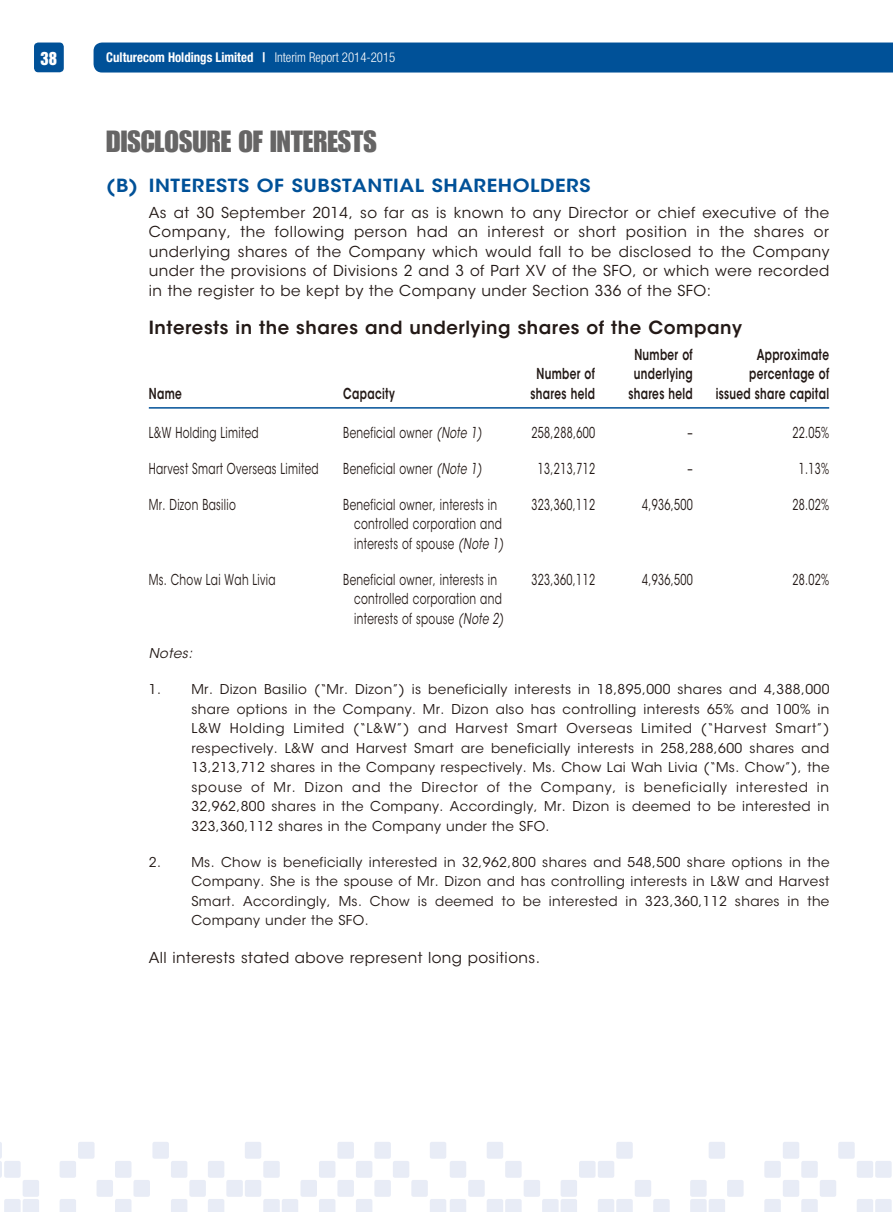
<style>
.page{position:relative;width:893px;height:1212px;background:#fff}
.page>*{position:absolute;margin:0;border:0;box-sizing:border-box;transform-origin:0 0}
.t1{font:30px "Impact LT Std";color:#666565}
.t2{font:600 18px "ITC Avant Garde Std";letter-spacing:.03em;color:#231916}
.t3{font:600 18px "ITC Avant Garde Std";letter-spacing:.03em;color:#005198;scale:1.1 1}
.t4{font:16.5px "Helvetica Inserat LT Std";color:#fff}
.t5{font:15px/19.5px "ITC Avant Garde Std";letter-spacing:.03em;color:#231916;text-align:justify}
.t6{font:15px/19.5px "ITC Avant Garde Std";letter-spacing:.03em;color:#231916;scale:.7 1}
.t7{font:600 15px "ITC Avant Garde Std";letter-spacing:.03em;color:#231916;scale:.7 1}
.t8{font:13.5px/19.5px "ITC Avant Garde Std";letter-spacing:.03em;color:#231916;text-align:justify}
.t9{font:700 condensed 13.5px "Helvetica Neue LT Std";color:#fff;scale:.95 1}
.t10{font:italic 13.5px "ITC Avant Garde Std";letter-spacing:.03em;color:#231916}
.s1{font-weight:300}
.s2{font-style:italic}
</style>
<div class="page">
<div style="left:34px;top:43px;width:30px;height:29px;background:#005198;border-radius:4px"></div>
<div style="left:94px;top:43px;width:799px;height:30px;background:#005198"></div>
<div style="left:4px;top:1161px;width:17px;height:17px;background:#e8ecf6;border-radius:2px"></div>
<div style="left:78px;top:1142px;width:17px;height:17px;background:#e8ecf6;border-radius:2px"></div>
<div style="left:23px;top:1180px;width:16px;height:17px;background:#e8ecf6;border-radius:2px"></div>
<svg style="left:4px;top:1199px;width:35px;height:13px"></svg>
<div style="left:97px;top:1180px;width:16px;height:17px;background:#e8ecf6;border-radius:2px"></div>
<div style="left:115px;top:1161px;width:16px;height:17px;background:#e8ecf6;border-radius:2px"></div>
<svg style="left:115px;top:1199px;width:16px;height:13px"></svg>
<div style="left:60px;top:1161px;width:16px;height:17px;background:#e8ecf6;border-radius:2px"></div>
<svg style="left:60px;top:1199px;width:16px;height:13px"></svg>
<svg style="left:0;top:1142px;width:2px;height:36px"></svg>
<div style="left:133px;top:1180px;width:17px;height:17px;background:#e8ecf6;border-radius:2px"></div>
<div style="left:820px;top:1180px;width:16px;height:17px;background:#e8ecf6;border-radius:2px"></div>
<div style="left:764px;top:1161px;width:17px;height:17px;background:#e8ecf6;border-radius:2px"></div>
<svg style="left:764px;top:1199px;width:17px;height:13px"></svg>
<div style="left:838px;top:1142px;width:17px;height:17px;background:#e8ecf6;border-radius:2px"></div>
<div style="left:783px;top:1180px;width:16px;height:17px;background:#e8ecf6;border-radius:2px"></div>
<div style="left:783px;top:1142px;width:16px;height:17px;background:#e8ecf6;border-radius:2px"></div>
<div style="left:857px;top:1161px;width:16px;height:17px;background:#e8ecf6;border-radius:2px"></div>
<div style="left:801px;top:1161px;width:17px;height:17px;background:#e8ecf6;border-radius:2px"></div>
<svg style="left:801px;top:1199px;width:17px;height:13px"></svg>
<div style="left:875px;top:1161px;width:17px;height:17px;background:#e8ecf6;border-radius:2px"></div>
<svg style="left:857px;top:1199px;width:35px;height:13px"></svg>
<div style="left:450px;top:1161px;width:16px;height:17px;background:#e8ecf6;border-radius:2px"></div>
<div style="left:152px;top:1142px;width:17px;height:17px;background:#e8ecf6;border-radius:2px"></div>
<div style="left:598px;top:1161px;width:16px;height:17px;background:#e8ecf6;border-radius:2px"></div>
<div style="left:300px;top:1180px;width:17px;height:17px;background:#e8ecf6;border-radius:2px"></div>
<div style="left:524px;top:1180px;width:16px;height:17px;background:#e8ecf6;border-radius:2px"></div>
<div style="left:226px;top:1180px;width:17px;height:17px;background:#e8ecf6;border-radius:2px"></div>
<div style="left:374px;top:1180px;width:17px;height:17px;background:#e8ecf6;border-radius:2px"></div>
<div style="left:374px;top:1142px;width:17px;height:17px;background:#e8ecf6;border-radius:2px"></div>
<div style="left:468px;top:1180px;width:17px;height:17px;background:#e8ecf6;border-radius:2px"></div>
<div style="left:171px;top:1161px;width:16px;height:17px;background:#e8ecf6;border-radius:2px"></div>
<svg style="left:171px;top:1199px;width:16px;height:13px"></svg>
<div style="left:616px;top:1142px;width:17px;height:17px;background:#e8ecf6;border-radius:2px"></div>
<svg style="left:598px;top:1199px;width:35px;height:13px"></svg>
<div style="left:319px;top:1161px;width:16px;height:17px;background:#e8ecf6;border-radius:2px"></div>
<svg style="left:319px;top:1199px;width:16px;height:13px"></svg>
<div style="left:245px;top:1180px;width:16px;height:17px;background:#e8ecf6;border-radius:2px"></div>
<div style="left:245px;top:1142px;width:16px;height:17px;background:#e8ecf6;border-radius:2px"></div>
<div style="left:690px;top:1180px;width:17px;height:17px;background:#e8ecf6;border-radius:2px"></div>
<div style="left:393px;top:1161px;width:16px;height:17px;background:#e8ecf6;border-radius:2px"></div>
<div style="left:487px;top:1142px;width:16px;height:17px;background:#e8ecf6;border-radius:2px"></div>
<div style="left:189px;top:1180px;width:17px;height:17px;background:#e8ecf6;border-radius:2px"></div>
<div style="left:635px;top:1180px;width:16px;height:17px;background:#e8ecf6;border-radius:2px"></div>
<div style="left:337px;top:1180px;width:17px;height:17px;background:#e8ecf6;border-radius:2px"></div>
<div style="left:337px;top:1142px;width:17px;height:17px;background:#e8ecf6;border-radius:2px"></div>
<div style="left:561px;top:1180px;width:16px;height:17px;background:#e8ecf6;border-radius:2px"></div>
<svg style="left:542px;top:1199px;width:35px;height:13px"></svg>
<div style="left:263px;top:1161px;width:17px;height:17px;background:#e8ecf6;border-radius:2px"></div>
<div style="left:709px;top:1142px;width:16px;height:17px;background:#e8ecf6;border-radius:2px"></div>
<svg style="left:690px;top:1199px;width:35px;height:13px"></svg>
<div style="left:411px;top:1180px;width:17px;height:17px;background:#e8ecf6;border-radius:2px"></div>
<div style="left:505px;top:1161px;width:17px;height:17px;background:#e8ecf6;border-radius:2px"></div>
<svg style="left:487px;top:1199px;width:35px;height:13px"></svg>
<div style="left:208px;top:1161px;width:16px;height:17px;background:#e8ecf6;border-radius:2px"></div>
<svg style="left:208px;top:1199px;width:16px;height:13px"></svg>
<svg style="left:653px;top:1199px;width:17px;height:13px"></svg>
<div style="left:356px;top:1161px;width:16px;height:17px;background:#e8ecf6;border-radius:2px"></div>
<svg style="left:356px;top:1199px;width:16px;height:13px"></svg>
<div style="left:579px;top:1161px;width:16px;height:17px;background:#e8ecf6;border-radius:2px"></div>
<svg style="left:263px;top:1199px;width:35px;height:13px"></svg>
<div style="left:727px;top:1180px;width:17px;height:17px;background:#e8ecf6;border-radius:2px"></div>
<div style="left:430px;top:1142px;width:16px;height:17px;background:#e8ecf6;border-radius:2px"></div>
<svg style="left:430px;top:1199px;width:36px;height:13px"></svg>
<hr style="left:149px;top:407px;width:680px;height:2px;background:#005198">
<p class="t4" style="left:41px;top:48px;width:18px">38</p>
<p class="t9" style="left:106px;top:49px;width:306px">Culturecom Holdings Limited | <span class="s1">Interim Report 2014-2015</span></p>
<h1 class="t1" style="left:106px;top:124px;width:272px">DISCLOSURE OF INTERESTS</h1>
<h2 class="t3" style="left:106px;top:174px;width:442px">(B) INTERESTS OF SUBSTANTIAL SHAREHOLDERS</h2>
<p class="t5" style="left:149px;top:203px;width:682px">As at 30 September 2014, so far as is known to any Director or chief executive of the Company, the following person had an interest or short position in the shares or underlying shares of the Company which would fall to be disclosed to the Company under the provisions of Divisions 2 and 3 of Part XV of the SFO, or which were recorded in the register to be kept by the Company under Section 336 of the SFO:</p>
<h2 class="t2" style="left:149px;top:316px;width:595px">Interests in the shares and underlying shares of the Company</h2>
<p class="t7" style="left:634px;top:345px;width:85px">Number of</p>
<p class="t7" style="left:757px;top:345px;width:105px">Approximate</p>
<p class="t7" style="left:537px;top:364px;width:85px">Number of</p>
<p class="t7" style="left:634px;top:364px;width:86px">underlying</p>
<p class="t7" style="left:749px;top:364px;width:116px">percentage of</p>
<p class="t7" style="left:149px;top:384px;width:49px">Name</p>
<p class="t7" style="left:343px;top:384px;width:75px">Capacity</p>
<p class="t7" style="left:531px;top:384px;width:94px">shares held</p>
<p class="t7" style="left:628px;top:384px;width:94px">shares held</p>
<p class="t7" style="left:716px;top:384px;width:164px">issued share capital</p>
<p class="t6" style="left:149px;top:423px;width:159px">L&amp;W Holding Limited</p>
<p class="t6" style="left:343px;top:423px;width:199px">Beneficial owner <span class="s2">(Note 1)</span></p>
<p class="t6" style="left:532px;top:423px;width:92px">258,288,600</p>
<p class="t6" style="left:688px;top:423px;width:9px">–</p>
<p class="t6" style="left:792px;top:423px;width:54px">22.05%</p>
<p class="t6" style="left:149px;top:459px;width:244px">Harvest Smart Overseas Limited</p>
<p class="t6" style="left:343px;top:459px;width:199px">Beneficial owner <span class="s2">(Note 1)</span></p>
<p class="t6" style="left:538px;top:459px;width:83px">13,213,712</p>
<p class="t6" style="left:688px;top:459px;width:9px">–</p>
<p class="t6" style="left:799px;top:459px;width:45px">1.13%</p>
<p class="t6" style="left:149px;top:495px;width:126px">Mr. Dizon Basilio</p>
<p class="t6" style="left:343px;top:495px;width:221px">Beneficial owner, interests in</p>
<p class="t6" style="left:531px;top:495px;width:92px">323,360,112</p>
<p class="t6" style="left:642px;top:495px;width:74px">4,936,500</p>
<p class="t6" style="left:792px;top:495px;width:54px">28.02%</p>
<p class="t6" style="left:354px;top:514px;width:215px">controlled corporation and interests of spouse <span class="s2">(Note 1)</span></p>
<p class="t6" style="left:149px;top:570px;width:183px">Ms. Chow Lai Wah Livia</p>
<p class="t6" style="left:343px;top:570px;width:221px">Beneficial owner, interests in</p>
<p class="t6" style="left:531px;top:570px;width:92px">323,360,112</p>
<p class="t6" style="left:642px;top:570px;width:74px">4,936,500</p>
<p class="t6" style="left:792px;top:570px;width:54px">28.02%</p>
<p class="t6" style="left:354px;top:589px;width:215px">controlled corporation and interests of spouse <span class="s2">(Note 2)</span></p>
<p class="t10" style="left:149px;top:645px;width:45px">Notes:</p>
<p class="t8" style="left:191px;top:680px;width:640px;text-indent:-43px">1. Mr. Dizon Basilio (“Mr. Dizon”) is beneficially interests in 18,895,000 shares and 4,388,000 share options in the Company. Mr. Dizon also has controlling interests 65% and 100% in L&amp;W Holding Limited (“L&amp;W”) and Harvest Smart Overseas Limited (“Harvest Smart”) respectively. L&amp;W and Harvest Smart are beneficially interests in 258,288,600 shares and 13,213,712 shares in the Company respectively. Ms. Chow Lai Wah Livia (“Ms. Chow”), the spouse of Mr. Dizon and the Director of the Company, is beneficially interested in 32,962,800 shares in the Company. Accordingly, Mr. Dizon is deemed to be interested in 323,360,112 shares in the Company under the SFO.</p>
<p class="t8" style="left:191px;top:852px;width:640px;text-indent:-43px">2. Ms. Chow is beneficially interested in 32,962,800 shares and 548,500 share options in the Company. She is the spouse of Mr. Dizon and has controlling interests in L&amp;W and Harvest Smart. Accordingly, Ms. Chow is deemed to be interested in 323,360,112 shares in the Company under the SFO.</p>
<p class="t5" style="left:149px;top:948px;width:393px">All interests stated above represent long positions.</p>
</div>
